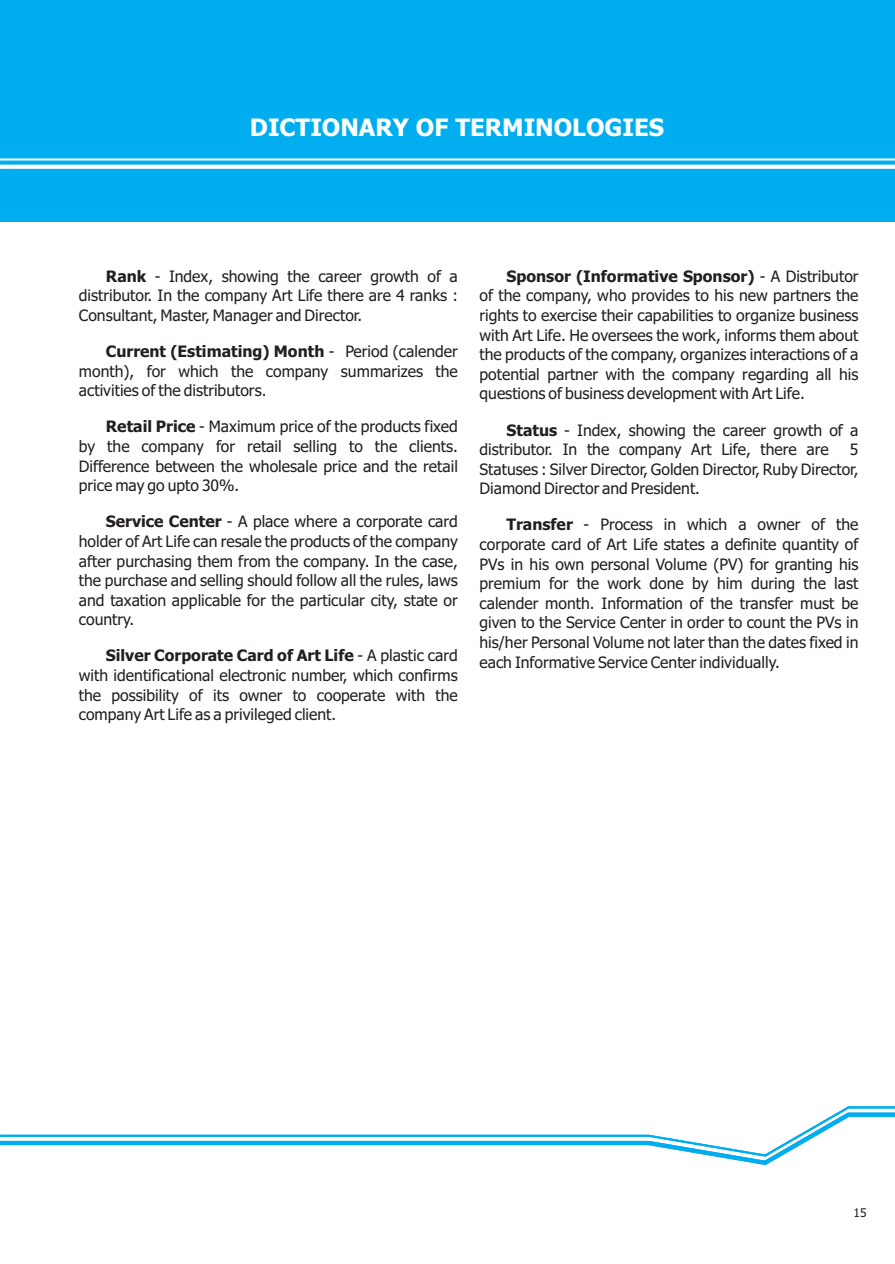
<style>
.page{position:relative;width:895px;height:1264px;background:#fff}
.page>*{position:absolute;margin:0;border:0;box-sizing:border-box;transform-origin:0 0}
.t1{font:700 24px "Tahoma";color:#fff}
.t2{font:15.75px/19.6px "Tahoma";color:#231f20}
.t3{font:700 15.75px "Tahoma";color:#231f20}
.t4{font:12px "Tahoma";color:#231f20}
.s1{font-weight:700}
.s2{font-weight:400}
</style>
<div class="page">
<svg style="left:0;top:1134px;width:10px;height:11px"></svg>
<div style="left:0;top:0;width:10px;height:222px;background:#00aeef"></div>
<svg style="left:0;top:158px;width:10px;height:11px"></svg>
<svg style="left:10px;top:1106px;width:885px;height:59px"></svg>
<div style="left:10px;top:0;width:885px;height:222px;background:#00aeef"></div>
<svg style="left:10px;top:165px;width:885px;height:4px;background:#f5fbfe"></svg>
<hr style="left:10px;top:158px;width:885px;height:2px;background:#fff">
<p class="t1" style="left:250px;top:118px;width:416px">DICTIONARY OF TERMINOLOGIES</p>
<p class="t2" style="left:106px;top:268px;width:353px"><span class="s1">Rank</span> - Index, showing the career growth of a</p>
<p class="t3" style="left:506px;top:270px;width:353px">Sponsor (Informative Sponsor) <span class="s2">- A Distributor</span></p>
<p class="t2" style="left:79px;top:287px;width:380px">distributor. In the company Art Life there are 4 ranks :</p>
<p class="t2" style="left:479px;top:287px;width:380px">of the company, who provides to his new partners the</p>
<p class="t2" style="left:79px;top:307px;width:285px">Consultant, Master, Manager and Director.</p>
<p class="t2" style="left:479px;top:307px;width:380px">rights to exercise their capabilities to organize business with Art Life. He oversees the work, informs them about</p>
<p class="t3" style="left:106px;top:345px;width:353px">Current (Estimating) Month <span class="s2">- Period (calender</span></p>
<p class="t2" style="left:479px;top:346px;width:380px">the products of the company, organizes interactions of a</p>
<p class="t2" style="left:79px;top:362px;width:380px">month), for which the company summarizes the</p>
<p class="t2" style="left:479px;top:365px;width:380px">potential partner with the company regarding all his</p>
<p class="t2" style="left:79px;top:382px;width:189px">activities of the distributors.</p>
<p class="t2" style="left:479px;top:385px;width:327px">questions of business development with Art Life.</p>
<p class="t2" style="left:106px;top:418px;width:353px"><span class="s1">Retail Price</span> - Maximum price of the products fixed</p>
<p class="t2" style="left:506px;top:421px;width:353px"><span class="s1">Status</span> - Index, showing the career growth of a</p>
<p class="t2" style="left:79px;top:438px;width:380px">by the company for retail selling to the clients.</p>
<p class="t2" style="left:479px;top:441px;width:350px">distributor. In the company Art Life, there are</p>
<p class="t2" style="left:850px;top:441px;width:10px">5</p>
<p class="t2" style="left:79px;top:457px;width:380px">Difference between the wholesale price and the retail</p>
<p class="t2" style="left:479px;top:460px;width:380px">Statuses : Silver Director, Golden Director, Ruby Director,</p>
<p class="t2" style="left:79px;top:477px;width:162px">price may go upto 30%.</p>
<p class="t2" style="left:479px;top:480px;width:222px">Diamond Director and President.</p>
<p class="t2" style="left:106px;top:513px;width:353px"><span class="s1">Service Center</span> - A place where a corporate card</p>
<p class="t2" style="left:506px;top:516px;width:353px"><span class="s1">Transfer</span> - Process in which a owner of the</p>
<p class="t2" style="left:79px;top:533px;width:380px">holder of Art Life can resale the products of the company</p>
<p class="t2" style="left:479px;top:536px;width:380px">corporate card of Art Life states a definite quantity of</p>
<p class="t2" style="left:79px;top:552px;width:380px">after purchasing them from the company. In the case,</p>
<p class="t2" style="left:479px;top:555px;width:380px">PVs in his own personal Volume (PV) for granting his</p>
<p class="t2" style="left:79px;top:572px;width:380px">the purchase and selling should follow all the rules, laws</p>
<p class="t2" style="left:479px;top:575px;width:380px">premium for the work done by him during the last</p>
<p class="t2" style="left:79px;top:591px;width:380px">and taxation applicable for the particular city, state or</p>
<p class="t2" style="left:479px;top:594px;width:380px">calender month. Information of the transfer must be</p>
<p class="t2" style="left:79px;top:611px;width:57px">country.</p>
<p class="t2" style="left:479px;top:614px;width:380px">given to the Service Center in order to count the PVs in his/her Personal Volume not later than the dates fixed in</p>
<p class="t3" style="left:106px;top:649px;width:353px">Silver Corporate Card of Art Life <span class="s2">- A plastic card</span></p>
<p class="t2" style="left:479px;top:653px;width:302px">each Informative Service Center individually.</p>
<p class="t2" style="left:79px;top:667px;width:380px;text-align:justify">with identificational electronic number, which confirms the possibility of its owner to cooperate with the company Art Life as a privileged client.</p>
<p class="t4" style="left:853px;top:1208px;width:15px">15</p>
</div>
